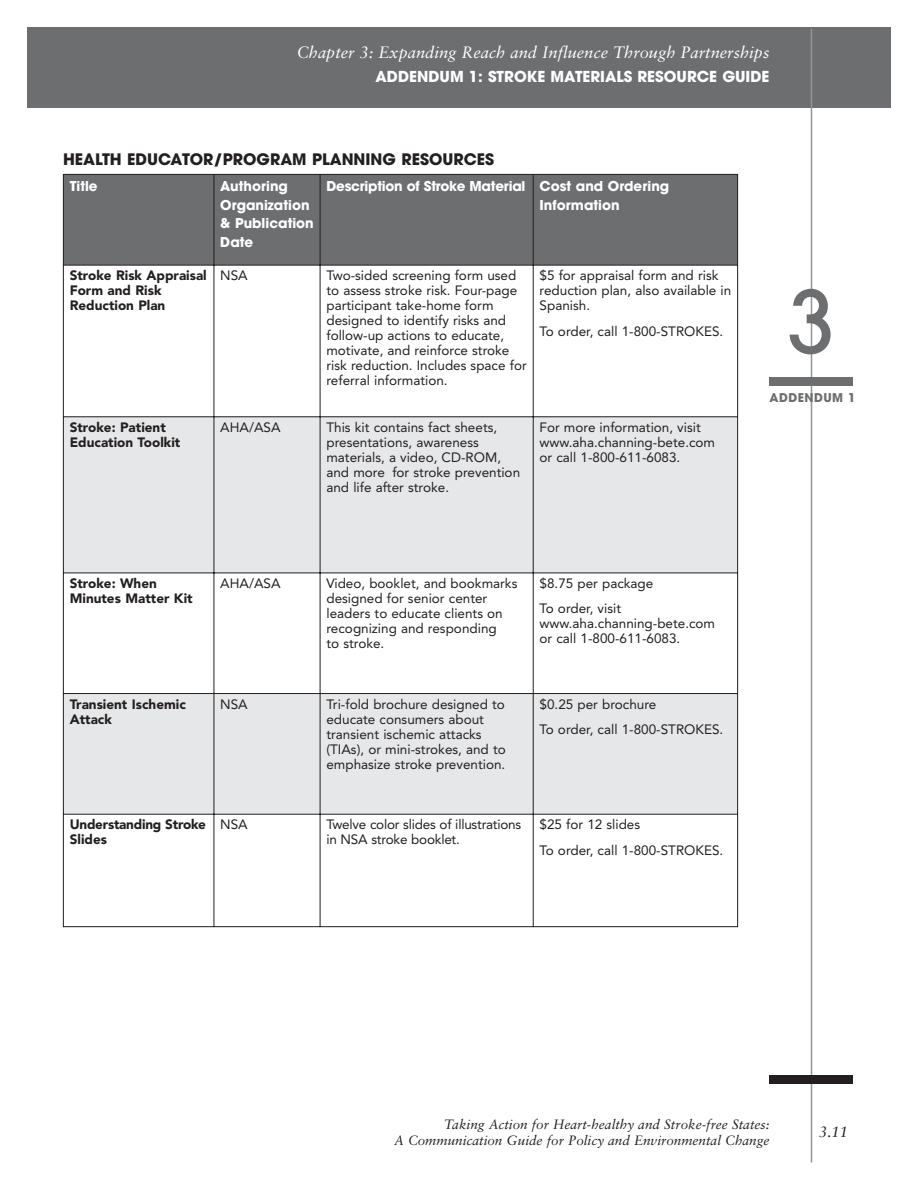
<style>
.page{position:relative;width:918px;height:1188px;background:#fff}
.page>*{position:absolute;margin:0;border:0;box-sizing:border-box;transform-origin:0 0}
.t1{font:500 85.5px "Avant Garde";color:#6d6e70}
.t2{font:italic 16.5px "Sabon";color:#fff}
.t3{font:700 15.75px "Avant Garde";color:#231f20}
.t4{font:700 15px "Avant Garde";color:#fff}
.t5{font:italic 15px "Sabon";color:#231f20}
.t6{font:13.5px/15px "Avenir";color:#231f20}
.t7{font:900 13.5px/15px "Avenir";color:#231f20}
.t8{font:italic 13.5px/16.2px "Sabon";color:#231f20;text-align:right}
.t9{font:700 13.5px/18.8px "Avant Garde";color:#fff}
.t10{font:700 13.5px "Avant Garde";letter-spacing:-.02em;color:#fff}
.t11{font:900 13.5px/15px "Avenir";letter-spacing:-.02em;color:#231f20}
.t12{font:700 12px "Avant Garde";letter-spacing:.035em;color:#6d6e70}
</style>
<div class="page">
<div style="left:27px;top:27px;width:864px;height:81px;background:#6d6e70"></div>
<hr style="left:811px;top:28px;width:1px;height:1134px;background:#939598">
<div style="left:770px;top:1076px;width:84px;height:8px;background:#231f20"></div>
<div style="left:770px;top:377px;width:84px;height:9px;background:#6d6e70"></div>
<div style="left:63px;top:174px;width:151px;height:91px;background:#6d6e70"></div>
<div style="left:214px;top:174px;width:106px;height:91px;background:#6d6e70"></div>
<div style="left:320px;top:174px;width:213px;height:91px;background:#6d6e70"></div>
<div style="left:533px;top:174px;width:205px;height:91px;background:#6d6e70"></div>
<div style="left:63px;top:417px;width:151px;height:156px;background:#e6e7e8"></div>
<div style="left:214px;top:417px;width:106px;height:156px;background:#e6e7e8"></div>
<div style="left:320px;top:417px;width:213px;height:156px;background:#e6e7e8"></div>
<div style="left:533px;top:417px;width:205px;height:156px;background:#e6e7e8"></div>
<div style="left:63px;top:694px;width:151px;height:120px;background:#e6e7e8"></div>
<div style="left:214px;top:694px;width:106px;height:120px;background:#e6e7e8"></div>
<div style="left:320px;top:694px;width:213px;height:120px;background:#e6e7e8"></div>
<div style="left:533px;top:694px;width:205px;height:120px;background:#e6e7e8"></div>
<hr style="left:63px;top:174px;width:1px;height:753px;background:#231f20">
<hr style="left:214px;top:174px;width:1px;height:753px;background:#231f20">
<hr style="left:320px;top:174px;width:1px;height:753px;background:#231f20">
<hr style="left:533px;top:174px;width:1px;height:753px;background:#231f20">
<hr style="left:737px;top:174px;width:1px;height:753px;background:#231f20">
<hr style="left:63px;top:174px;width:675px;height:1px;background:#231f20">
<hr style="left:63px;top:265px;width:675px;height:1px;background:#231f20">
<hr style="left:63px;top:416px;width:675px;height:1px;background:#231f20">
<hr style="left:63px;top:573px;width:675px;height:1px;background:#231f20">
<hr style="left:63px;top:693px;width:675px;height:1px;background:#231f20">
<hr style="left:63px;top:814px;width:675px;height:1px;background:#231f20">
<hr style="left:63px;top:926px;width:675px;height:1px;background:#231f20">
<p class="t2" style="left:297px;top:45px;width:474px">Chapter 3: Expanding Reach and Influence Through Partnerships</p>
<p class="t4" style="left:376px;top:71px;width:395px">ADDENDUM 1: STROKE MATERIALS RESOURCE GUIDE</p>
<p class="t3" style="left:63px;top:153px;width:433px">HEALTH EDUCATOR/PROGRAM PLANNING RESOURCES</p>
<p class="t9" style="left:70px;top:178px;width:29px">Title</p>
<p class="t9" style="left:220px;top:178px;width:95px">Authoring<br>Organization &amp; Publication<br>Date</p>
<p class="t10" style="left:326px;top:181px;width:201px">Description of Stroke Material</p>
<p class="t9" style="left:540px;top:178px;width:131px">Cost and Ordering<br>Information</p>
<p class="t7" style="left:70px;top:269px;width:139px">Stroke Risk Appraisal<br>Form and Risk<br>Reduction Plan</p>
<p class="t6" style="left:220px;top:269px;width:29px">NSA</p>
<p class="t6" style="left:326px;top:269px;width:202px">Two-sided screening form used to assess stroke risk. Four-page participant take-home form designed to identify risks and follow-up actions to educate, motivate, and reinforce stroke risk reduction. Includes space for referral information.</p>
<p class="t6" style="left:540px;top:269px;width:193px">$5 for appraisal form and risk reduction plan, also available in<br>Spanish.</p>
<p class="t6" style="left:540px;top:325px;width:185px">To order, call 1-800-STROKES.</p>
<p class="t1" style="left:788px;top:290px;width:49px">3</p>
<p class="t7" style="left:70px;top:421px;width:112px">Stroke: Patient<br>Education Toolkit</p>
<p class="t6" style="left:220px;top:421px;width:62px">AHA/ASA</p>
<p class="t6" style="left:326px;top:421px;width:195px">This kit contains fact sheets, presentations, awareness materials, a video, CD-ROM, and more for stroke prevention and life after stroke.</p>
<p class="t6" style="left:540px;top:421px;width:177px">For more information, visit www.aha.channing-bete.com or call 1-800-611-6083.</p>
<p class="t7" style="left:70px;top:577px;width:124px">Stroke: When<br>Minutes Matter Kit</p>
<p class="t6" style="left:220px;top:577px;width:62px">AHA/ASA</p>
<p class="t6" style="left:326px;top:577px;width:192px">Video, booklet, and bookmarks designed for senior center leaders to educate clients on recognizing and responding<br>to stroke.</p>
<p class="t6" style="left:540px;top:572px;width:115px;line-height:25.5px">$8.75 per package<br>To order, visit</p>
<p class="t6" style="left:540px;top:617px;width:177px">www.aha.channing-bete.com or call 1-800-611-6083.</p>
<p class="t7" style="left:70px;top:698px;width:118px">Transient Ischemic<br>Attack</p>
<p class="t6" style="left:220px;top:698px;width:29px">NSA</p>
<p class="t6" style="left:326px;top:698px;width:181px">Tri-fold brochure designed to educate consumers about transient ischemic attacks (TIAs), or mini-strokes, and to emphasize stroke prevention.</p>
<p class="t6" style="left:540px;top:692px;width:185px;line-height:25.5px">$0.25 per brochure<br>To order, call 1-800-STROKES.</p>
<p class="t11" style="left:70px;top:818px;width:138px">Understanding Stroke<br>Slides</p>
<p class="t6" style="left:220px;top:818px;width:29px">NSA</p>
<p class="t6" style="left:326px;top:818px;width:196px">Twelve color slides of illustrations in NSA stroke booklet.</p>
<p class="t6" style="left:540px;top:813px;width:185px;line-height:25.5px">$25 for 12 slides<br>To order, call 1-800-STROKES.</p>
<p class="t12" style="left:770px;top:393px;width:88px">ADDENDUM 1</p>
<p class="t8" style="left:394px;top:1117px;width:377px">Taking Action for Heart-healthy and Stroke-free States:<br>A Communication Guide for Policy and Environmental Change</p>
<p class="t5" style="left:819px;top:1126px;width:31px">3.11</p>
</div>
